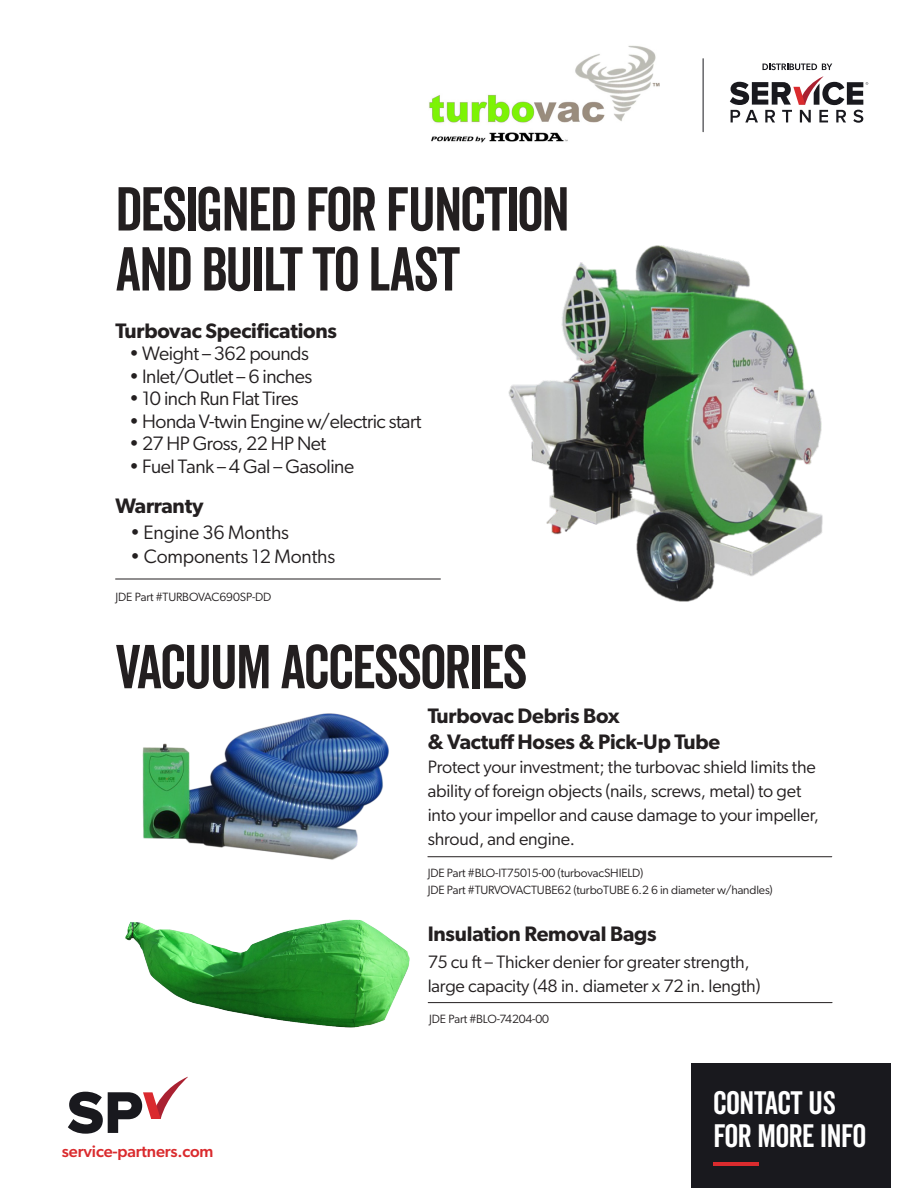
<style>
.page{position:relative;width:918px;height:1188px;background:#fff}
.page>*{position:absolute;margin:0;border:0;box-sizing:border-box;transform-origin:0 0}
.t1{font:60px/60px "Veneer Clean";letter-spacing:-.025em;color:#231f20}
.t2{font:31.5px/33px "Veneer Clean";letter-spacing:-.01em;color:#fff}
.t3{font:600 21px "Gibson";letter-spacing:-.01em;color:#231f20}
.t4{font:19.5px "Gibson";letter-spacing:-.025em;color:#231f20}
.t5{font:18px/24px "Gibson";letter-spacing:-.01em;color:#231f20}
.t6{font:500 16.5px "Gibson";letter-spacing:-.01em;color:#da2b2e}
.t7{font:12px "Gibson";letter-spacing:-.01em;color:#231f20}
</style>
<div class="page">
<svg style="left:730px;top:76px;width:138px;height:47px"></svg>
<svg style="left:763px;top:63px;width:69px;height:7px"></svg>
<hr style="left:703px;top:59px;width:1px;height:73px;background:#19191e">
<img style="left:429px;top:45px;width:230px;height:98px">
<img style="left:508px;top:245px;width:315px;height:357px">
<img style="left:142px;top:713px;width:247px;height:147px">
<img style="left:125px;top:919px;width:285px;height:109px">
<hr style="left:116px;top:579px;width:324px;height:1px;background:#231f20">
<hr style="left:428px;top:856px;width:404px;height:1px;background:#231f20">
<hr style="left:428px;top:1002px;width:404px;height:1px;background:#231f20">
<div style="left:692px;top:1064px;width:199px;height:124px;background:#19191e"></div>
<hr style="left:713px;top:1162px;width:46px;height:4px;background:#da2b2e">
<svg style="left:68px;top:1077px;width:120px;height:57px"></svg>
<p class="t1" style="left:116px;top:179px;width:456px">DESIGNED FOR FUNCTION<br>AND BUILT TO LAST</p>
<p class="t3" style="left:116px;top:318px;width:223px">Turbovac Specifications</p>
<p class="t4" style="left:129px;top:342px;width:181px">• Weight – 362 pounds</p>
<p class="t4" style="left:129px;top:364px;width:185px">• Inlet/Outlet – 6 inches</p>
<p class="t4" style="left:129px;top:387px;width:171px">• 10 inch Run Flat Tires</p>
<p class="t4" style="left:129px;top:409px;width:294px">• Honda V-twin Engine w/electric start</p>
<p class="t4" style="left:129px;top:432px;width:199px">• 27 HP Gross, 22 HP Net</p>
<p class="t4" style="left:129px;top:454px;width:227px">• Fuel Tank – 4 Gal – Gasoline</p>
<p class="t3" style="left:116px;top:493px;width:89px">Warranty</p>
<p class="t4" style="left:130px;top:520px;width:161px">• Engine 36 Months</p>
<p class="t4" style="left:130px;top:544px;width:207px">• Components 12 Months</p>
<p class="t7" style="left:116px;top:590px;width:157px">JDE Part #TURBOVAC690SP-DD</p>
<p class="t1" style="left:116px;top:636px;width:413px">VACUUM ACCESSORIES</p>
<p class="t3" style="left:428px;top:704px;width:194px">Turbovac Debris Box</p>
<p class="t3" style="left:428px;top:729px;width:294px">&amp; Vactuff Hoses &amp; Pick-Up Tube</p>
<p class="t5" style="left:428px;top:754px;width:393px">Protect your investment; the turbovac shield limits the ability of foreign objects (nails, screws, metal) to get into your impellor and cause damage to your impeller, shroud, and engine.</p>
<p class="t7" style="left:428px;top:866px;width:217px">JDE Part #BLO-IT75015-00 (turbovacSHIELD)</p>
<p class="t7" style="left:428px;top:882px;width:347px">JDE Part #TURVOVACTUBE62 (turboTUBE 6.2 6 in diameter w/handles)</p>
<p class="t3" style="left:428px;top:921px;width:231px">Insulation Removal Bags</p>
<p class="t5" style="left:428px;top:949px;width:334px">75 cu ft – Thicker denier for greater strength, large capacity (48 in. diameter x 72 in. length)</p>
<p class="t6" style="left:62px;top:1141px;width:153px">service-partners.com</p>
<p class="t7" style="left:429px;top:1012px;width:121px">JDE Part #BLO-74204-00</p>
<p class="t2" style="left:713px;top:1086px;width:154px">CONTACT US<br>FOR MORE INFO</p>
</div>
